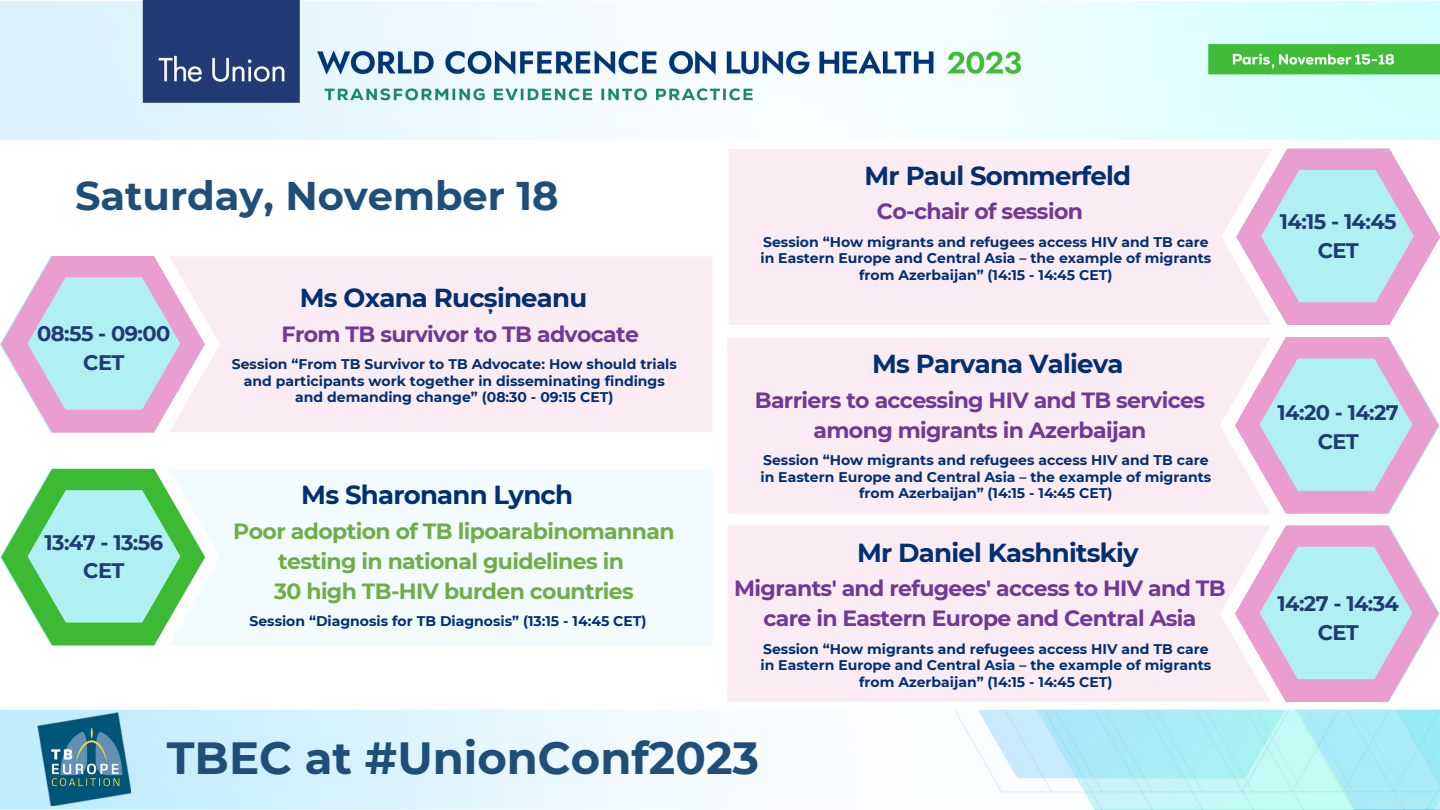
<style>
.page{position:relative;width:1440px;height:810px;background:#fff}
.page>*{position:absolute;margin:0;border:0;box-sizing:border-box;transform-origin:0 0}
.t1{font:700 45px "Montserrat";color:#1f4e79}
.t2{font:700 40px "Montserrat";color:#1f4e79}
.t3{font:700 26px "Montserrat";letter-spacing:-.03em;color:#012f72}
.t4{font:700 22px/30px "Montserrat";letter-spacing:-.03em;color:#723896;text-align:center}
.t5{font:700 22px/30px "Montserrat";letter-spacing:-.03em;color:#70ad47;text-align:center}
.t6{font:700 21px "Montserrat";letter-spacing:-.03em;color:#213a73}
.t7{font:700 14px "Montserrat";color:#012f72}
</style>
<div class="page">
<img style="left:0;top:0;width:1440px;height:810px">
<div style="left:205px;top:256px;width:508px;height:176px;background:#fbecf4"></div>
<svg style="left:0;top:256px;width:205px;height:177px"></svg>
<div style="left:205px;top:469px;width:508px;height:176px;background:#f2fcff"></div>
<svg style="left:0;top:469px;width:205px;height:176px"></svg>
<div style="left:727px;top:337px;width:508px;height:176px;background:#fbecf4"></div>
<svg style="left:1235px;top:337px;width:205px;height:177px"></svg>
<div style="left:727px;top:526px;width:508px;height:176px;background:#fbecf4"></div>
<svg style="left:1235px;top:525px;width:205px;height:177px"></svg>
<img style="left:38px;top:712px;width:92px;height:94px">
<div style="left:729px;top:149px;width:507px;height:176px;background:#fbecf4"></div>
<svg style="left:1236px;top:149px;width:204px;height:176px"></svg>
<p class="t2" style="left:75px;top:171px;width:485px">Saturday, November 18</p>
<p class="t6" style="left:37px;top:321px;width:135px">08:55 - 09:00</p>
<p class="t6" style="left:83px;top:349px;width:43px">CET</p>
<p class="t6" style="left:45px;top:529px;width:120px">13:47 - 13:56</p>
<p class="t6" style="left:83px;top:558px;width:43px">CET</p>
<p class="t3" style="left:300px;top:282px;width:289px">Ms Oxana Rucșineanu</p>
<p class="t4" style="left:282px;top:319px;width:359px">From TB survivor to TB advocate</p>
<p class="t7" style="left:232px;top:356px;width:447px">Session “From TB Survivor to TB Advocate: How should trials</p>
<p class="t7" style="left:244px;top:372px;width:422px">and participants work together in disseminating findings</p>
<p class="t7" style="left:295px;top:389px;width:320px">and demanding change” (08:30 - 09:15 CET)</p>
<p class="t3" style="left:301px;top:479px;width:273px">Ms Sharonann Lynch</p>
<p class="t5" style="left:233px;top:516px;width:443px">Poor adoption of TB lipoarabinomannan testing in national guidelines in</p>
<p class="t5" style="left:274px;top:576px;width:361px">30 high TB-HIV burden countries</p>
<p class="t7" style="left:249px;top:613px;width:399px">Session “Diagnosis for TB Diagnosis” (13:15 - 14:45 CET)</p>
<p class="t3" style="left:865px;top:160px;width:268px">Mr Paul Sommerfeld</p>
<p class="t4" style="left:877px;top:196px;width:208px">Co-chair of session</p>
<p class="t7" style="left:763px;top:233px;width:447px">Session “How migrants and refugees access HIV and TB care</p>
<p class="t7" style="left:760px;top:250px;width:452px">in Eastern Europe and Central Asia – the example of migrants</p>
<p class="t7" style="left:859px;top:266px;width:255px">from Azerbaijan” (14:15 - 14:45 CET)</p>
<p class="t3" style="left:872px;top:348px;width:253px">Ms Parvana Valieva</p>
<p class="t4" style="left:755px;top:385px;width:452px">Barriers to accessing HIV and TB services among migrants in Azerbaijan</p>
<p class="t7" style="left:763px;top:452px;width:447px">Session “How migrants and refugees access HIV and TB care</p>
<p class="t7" style="left:760px;top:468px;width:452px">in Eastern Europe and Central Asia – the example of migrants</p>
<p class="t7" style="left:859px;top:485px;width:255px">from Azerbaijan” (14:15 - 14:45 CET)</p>
<p class="t3" style="left:857px;top:537px;width:283px">Mr Daniel Kashnitskiy</p>
<p class="t4" style="left:734px;top:574px;width:493px">Migrants' and refugees' access to HIV and TB care in Eastern Europe and Central Asia</p>
<p class="t7" style="left:763px;top:640px;width:447px">Session “How migrants and refugees access HIV and TB care</p>
<p class="t7" style="left:760px;top:657px;width:452px">in Eastern Europe and Central Asia – the example of migrants</p>
<p class="t7" style="left:859px;top:673px;width:255px">from Azerbaijan” (14:15 - 14:45 CET)</p>
<p class="t1" style="left:167px;top:731px;width:594px">TBEC at #UnionConf2023</p>
<p class="t6" style="left:1280px;top:209px;width:118px">14:15 - 14:45</p>
<p class="t6" style="left:1318px;top:238px;width:43px">CET</p>
<p class="t6" style="left:1278px;top:400px;width:123px">14:20 - 14:27</p>
<p class="t6" style="left:1318px;top:428px;width:43px">CET</p>
<p class="t6" style="left:1278px;top:591px;width:123px">14:27 - 14:34</p>
<p class="t6" style="left:1318px;top:619px;width:43px">CET</p>
</div>
